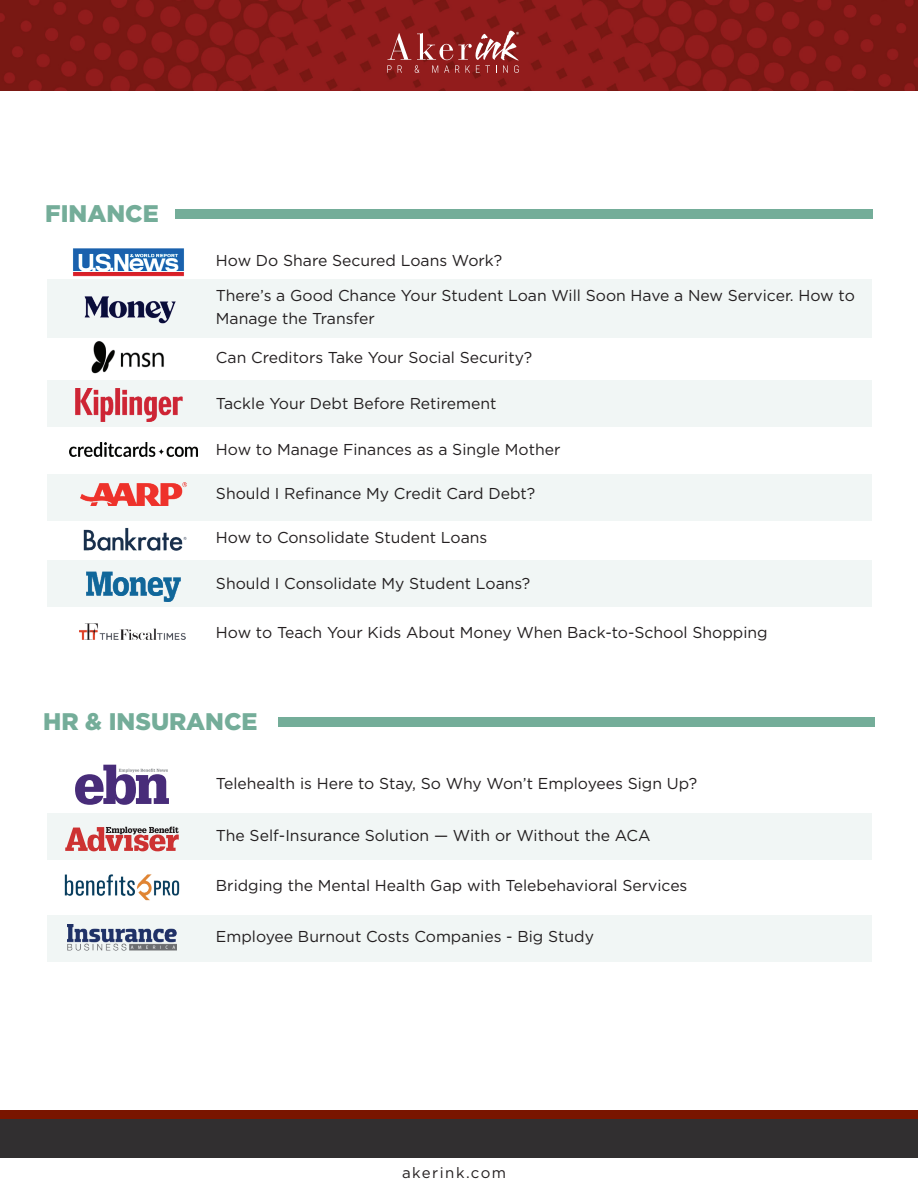
<style>
.page{position:relative;width:918px;height:1188px;background:#fff}
.page>*{position:absolute;margin:0;border:0;box-sizing:border-box;transform-origin:0 0}
.t1{font:900 24px "Gotham";color:#74ad99}
.t2{font:15.75px/22.5px "Gotham";color:#231f20}
.t3{font:15px "Gotham";letter-spacing:.1em;color:#231f20}
</style>
<div class="page">
<img style="left:0;top:0;width:918px;height:91px">
<svg style="left:387px;top:31px;width:132px;height:42px;background:#a24242"></svg>
<div style="left:0;top:1110px;width:918px;height:45px;background:#791500"></div>
<div style="left:0;top:1120px;width:918px;height:38px;background:#312f30"></div>
<div style="left:278px;top:717px;width:597px;height:10px;background:#74ad99"></div>
<div style="left:47px;top:915px;width:825px;height:46px;background:#f1f6f5"></div>
<div style="left:47px;top:814px;width:825px;height:46px;background:#f1f6f5"></div>
<div style="left:175px;top:209px;width:698px;height:10px;background:#74ad99"></div>
<div style="left:47px;top:474px;width:824px;height:46px;background:#f1f6f5"></div>
<div style="left:47px;top:380px;width:824px;height:47px;background:#f1f6f5"></div>
<div style="left:47px;top:279px;width:824px;height:58px;background:#f1f6f5"></div>
<div style="left:47px;top:560px;width:824px;height:46px;background:#f1f6f5"></div>
<svg style="left:75px;top:765px;width:94px;height:40px"></svg>
<svg style="left:65px;top:827px;width:114px;height:24px"></svg>
<img style="left:64px;top:874px;width:116px;height:27px">
<img style="left:67px;top:924px;width:110px;height:27px">
<img style="left:80px;top:624px;width:106px;height:16px">
<img style="left:87px;top:572px;width:93px;height:30px">
<img style="left:84px;top:527px;width:102px;height:24px">
<img style="left:80px;top:482px;width:107px;height:24px">
<img style="left:69px;top:443px;width:129px;height:13px">
<img style="left:76px;top:388px;width:107px;height:33px">
<img style="left:91px;top:341px;width:73px;height:33px">
<img style="left:84px;top:296px;width:92px;height:28px">
<img style="left:73px;top:248px;width:111px;height:28px">
<h1 class="t1" style="left:45px;top:197px;width:115px">FINANCE</h1>
<p class="t2" style="left:216px;top:249px;width:288px">How Do Share Secured Loans Work?</p>
<p class="t2" style="left:216px;top:284px;width:640px">There’s a Good Chance Your Student Loan Will Soon Have a New Servicer. How to<br>Manage the Transfer</p>
<p class="t2" style="left:216px;top:346px;width:318px">Can Creditors Take Your Social Security?</p>
<p class="t2" style="left:216px;top:392px;width:282px">Tackle Your Debt Before Retirement</p>
<p class="t2" style="left:216px;top:438px;width:346px">How to Manage Finances as a Single Mother</p>
<p class="t2" style="left:216px;top:482px;width:321px">Should I Refinance My Credit Card Debt?</p>
<p class="t2" style="left:216px;top:526px;width:273px">How to Consolidate Student Loans</p>
<p class="t2" style="left:216px;top:572px;width:316px">Should I Consolidate My Student Loans?</p>
<p class="t2" style="left:216px;top:621px;width:553px">How to Teach Your Kids About Money When Back-to-School Shopping</p>
<h1 class="t1" style="left:43px;top:705px;width:216px">HR &amp; INSURANCE</h1>
<p class="t2" style="left:216px;top:772px;width:483px">Telehealth is Here to Stay, So Why Won’t Employees Sign Up?</p>
<p class="t2" style="left:216px;top:824px;width:436px">The Self-Insurance Solution — With or Without the ACA</p>
<p class="t2" style="left:216px;top:873px;width:473px">Bridging the Mental Health Gap with Telebehavioral Services</p>
<p class="t2" style="left:216px;top:925px;width:380px">Employee Burnout Costs Companies - Big Study</p>
<p class="t3" style="left:402px;top:1163px;width:106px">akerink.com</p>
</div>
